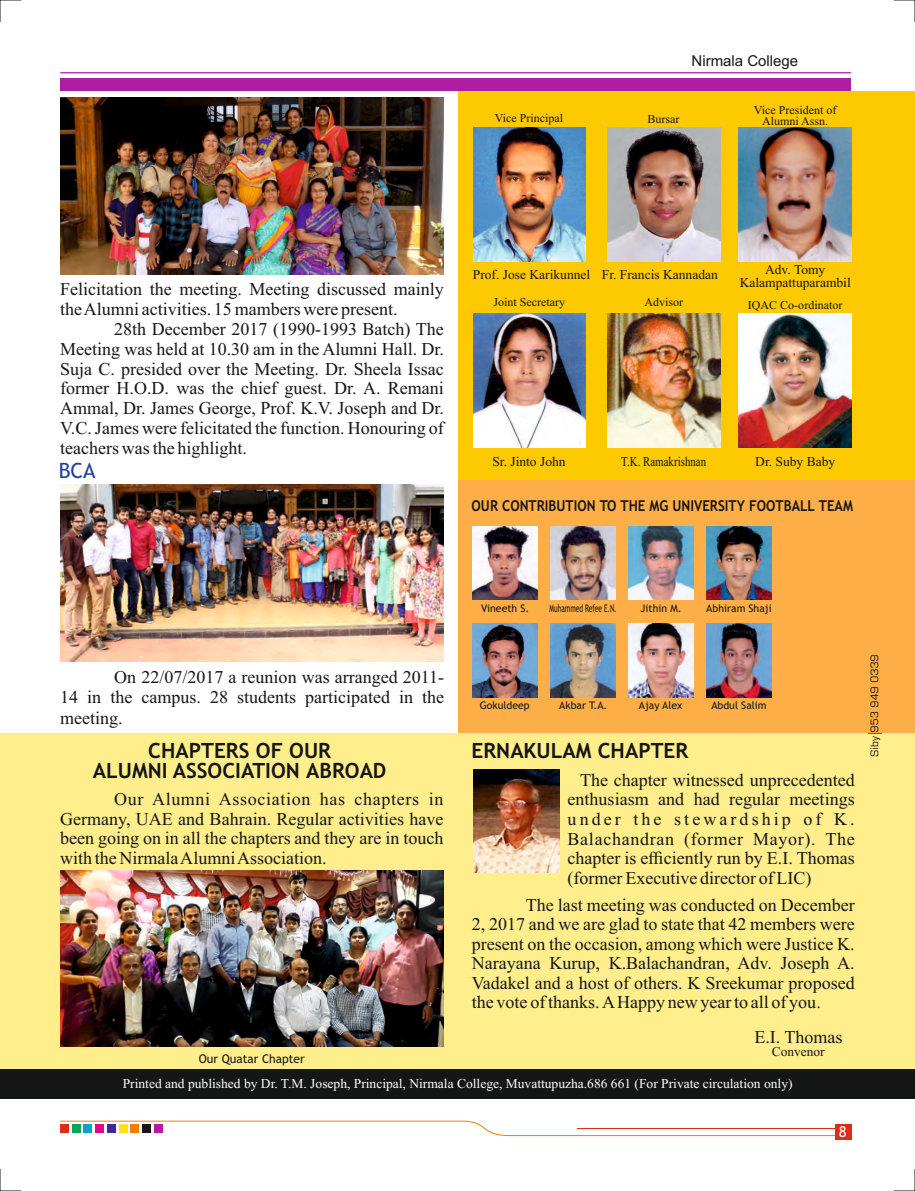
<style>
.page{position:relative;width:915px;height:1191px;background:#fff}
.page>*{position:absolute;margin:0;border:0;box-sizing:border-box;transform-origin:0 0}
.t1{font:700 21px/20.2px "Trebuchet MS";color:#151616;text-align:center}
.t2{font:21px "Trebuchet MS";color:#233f98}
.t3{font:18px/19.5px "Times New Roman";color:#151616;text-align:justify}
.t4{font:700 15px "Trebuchet MS";color:#151616;scale:.89 1}
.t5{font:15px "Arial";color:#151616}
.t6{font:15px "Trebuchet MS";color:#fff}
.t7{font:13.5px "Times New Roman";color:#fff}
.t8{font:13.5px/13.5px "Times New Roman";color:#151616;text-align:center}
.t9{font:13.5px "Times New Roman";color:#151616;scale:.81 1}
.t10{font:13.35px "Times New Roman";color:#151616}
.t11{font:12px/10.2px "Times New Roman";color:#151616;text-align:center}
.t12{font:12px "Trebuchet MS";color:#151616}
.t13{font:10.5px "Trebuchet MS";color:#151616}
.t14{font:10.5px "Trebuchet MS";color:#151616;scale:.63 1}
</style>
<div class="page">
<div style="left:458px;top:92px;width:456px;height:645px;background:#feae47"></div>
<div style="left:0;top:733px;width:914px;height:362px;background:#ffee8b"></div>
<div style="left:458px;top:92px;width:456px;height:388px;background:#fdc900"></div>
<svg style="left:60px;top:1120px;width:791px;height:16px"></svg>
<div style="left:834px;top:1124px;width:16px;height:15px;background:#dd2b1c"></div>
<div style="left:60px;top:1124px;width:8px;height:8px;background:#dd2b1c"></div>
<div style="left:72px;top:1124px;width:8px;height:8px;background:#00a759"></div>
<div style="left:84px;top:1124px;width:8px;height:8px;background:#00a3d4"></div>
<div style="left:95px;top:1124px;width:9px;height:8px;background:#e10886"></div>
<div style="left:107px;top:1124px;width:8px;height:8px;background:#3c2b99"></div>
<div style="left:119px;top:1124px;width:8px;height:8px;background:#fbe116"></div>
<div style="left:131px;top:1124px;width:8px;height:8px;background:#f27e00"></div>
<div style="left:142px;top:1124px;width:9px;height:8px;background:#151616"></div>
<div style="left:154px;top:1124px;width:8px;height:8px;background:#ae1ea3"></div>
<div style="left:60px;top:79px;width:790px;height:12px;background:#ae1ea3"></div>
<hr style="left:60px;top:72px;width:790px;height:1px;background:#ae1ea3">
<div style="left:0;top:1070px;width:914px;height:29px;background:#151616"></div>
<img style="left:607px;top:127px;width:113px;height:134px">
<img style="left:473px;top:314px;width:112px;height:133px">
<img style="left:473px;top:127px;width:112px;height:134px">
<img style="left:738px;top:127px;width:113px;height:134px">
<img style="left:607px;top:314px;width:113px;height:133px">
<img style="left:738px;top:314px;width:113px;height:133px">
<img style="left:473px;top:770px;width:86px;height:102px">
<img style="left:60px;top:870px;width:383px;height:176px">
<img style="left:472px;top:526px;width:65px;height:73px">
<img style="left:472px;top:624px;width:65px;height:73px">
<img style="left:550px;top:624px;width:65px;height:73px">
<img style="left:550px;top:526px;width:65px;height:73px">
<img style="left:628px;top:624px;width:65px;height:73px">
<img style="left:628px;top:526px;width:65px;height:73px">
<img style="left:706px;top:624px;width:65px;height:73px">
<img style="left:706px;top:526px;width:65px;height:73px">
<img style="left:60px;top:98px;width:383px;height:176px">
<img style="left:60px;top:484px;width:383px;height:177px">
<svg style="left:868px;top:655px;width:13px;height:101px"></svg>
<svg style="left:0;top:0;width:22px;height:22px"></svg>
<svg style="left:893px;top:0;width:21px;height:1px"></svg>
<svg style="left:0;top:1169px;width:22px;height:22px"></svg>
<svg style="left:893px;top:1190px;width:21px;height:1px"></svg>
<p class="t5" style="left:691px;top:55px;width:108px">Nirmala College</p>
<p class="t11" style="left:494px;top:114px;width:70px">Vice Principal</p>
<p class="t11" style="left:753px;top:106px;width:84px">Vice President of<br>Alumni Assn.</p>
<p class="t11" style="left:647px;top:115px;width:33px">Bursar</p>
<p class="t3" style="left:60px;top:280px;width:385px;line-height:20px">Felicitation the meeting. Meeting discussed mainly the Alumni activities. 15 mambers were present.</p>
<p class="t3" style="left:60px;top:320px;width:385px;line-height:20px;text-indent:54px">28th December 2017 (1990-1993 Batch) The Meeting was held at 10.30 am in the Alumni Hall. Dr.<br>Suja C. presided over the Meeting. Dr. Sheela Issac former H.O.D. was the chief guest. Dr. A. Remani Ammal, Dr. James George, Prof. K.V. Joseph and Dr.<br>V.C. James were felicitated the function. Honouring of teachers was the highlight.</p>
<p class="t2" style="left:59px;top:462px;width:38px">BCA</p>
<p class="t8" style="left:472px;top:269px;width:119px">Prof. Jose Karikunnel</p>
<p class="t8" style="left:739px;top:264px;width:112px">Adv. Tomy<br>Kalampattuparambil</p>
<p class="t8" style="left:601px;top:269px;width:117px">Fr. Francis Kannadan</p>
<p class="t11" style="left:493px;top:298px;width:73px">Joint Secretary</p>
<p class="t11" style="left:644px;top:298px;width:40px">Advisor</p>
<p class="t11" style="left:747px;top:301px;width:96px">IQAC Co-ordinator</p>
<p class="t8" style="left:492px;top:456px;width:75px">Sr. Jinto John</p>
<p class="t9" style="left:621px;top:456px;width:106px">T.K. Ramakrishnan</p>
<p class="t8" style="left:755px;top:456px;width:81px">Dr. Suby Baby</p>
<p class="t4" style="left:471px;top:499px;width:430px">OUR CONTRIBUTION TO THE MG UNIVERSITY FOOTBALL TEAM</p>
<p class="t3" style="left:60px;top:668px;width:385px;line-height:20.7px;text-indent:54px">On 22/07/2017 a reunion was arranged 2011- 14 in the campus. 28 students participated in the meeting.</p>
<p class="t1" style="left:93px;top:742px;width:295px">CHAPTERS OF OUR<br>ALUMNI ASSOCIATION ABROAD</p>
<p class="t3" style="left:60px;top:791px;width:384px;text-indent:54px">Our Alumni Association has chapters in Germany, UAE and Bahrain. Regular activities have been going on in all the chapters and they are in touch with the Nirmala Alumni Association.</p>
<p class="t12" style="left:199px;top:1054px;width:107px">Our Quatar Chapter</p>
<p class="t13" style="left:481px;top:604px;width:50px">Vineeth S.</p>
<p class="t14" style="left:549px;top:604px;width:108px">Muhammed Refee E.N.</p>
<p class="t13" style="left:640px;top:604px;width:43px">Jithin M.</p>
<p class="t13" style="left:706px;top:604px;width:67px">Abhiram Shaji</p>
<p class="t13" style="left:479px;top:701px;width:52px">Gokuldeep</p>
<p class="t13" style="left:559px;top:701px;width:50px">Akbar T.A.</p>
<p class="t13" style="left:638px;top:701px;width:45px">Ajay Alex</p>
<p class="t13" style="left:711px;top:701px;width:57px">Abdul Salim</p>
<p class="t1" style="left:471px;top:742px;width:218px">ERNAKULAM CHAPTER</p>
<p class="t3" style="left:567px;top:772px;width:288px;text-indent:12px">The chapter witnessed unprecedented enthusiasm and had regular meetings under the stewardship of K.<br>Balachandran (former Mayor). The chapter is efficiently run by E.I. Thomas (former Executive director of LIC)</p>
<p class="t3" style="left:471px;top:896px;width:384px;text-indent:54px">The last meeting was conducted on December 2, 2017 and we are glad to state that 42 members were present on the occasion, among which were Justice K.<br>Narayana Kurup, K.Balachandran, Adv. Joseph A.<br>Vadakel and a host of others. K Sreekumar proposed the vote of thanks. A Happy new year to all of you.</p>
<p class="t3" style="left:754px;top:1029px;width:90px">E.I. Thomas</p>
<p class="t10" style="left:771px;top:1046px;width:54px">Convenor</p>
<p class="t7" style="left:123px;top:1078px;width:671px">Printed and published by Dr. T.M. Joseph, Principal, Nirmala College, Muvattupuzha.686 661 (For Private circulation only)</p>
<p class="t6" style="left:838px;top:1126px;width:9px">8</p>
</div>
